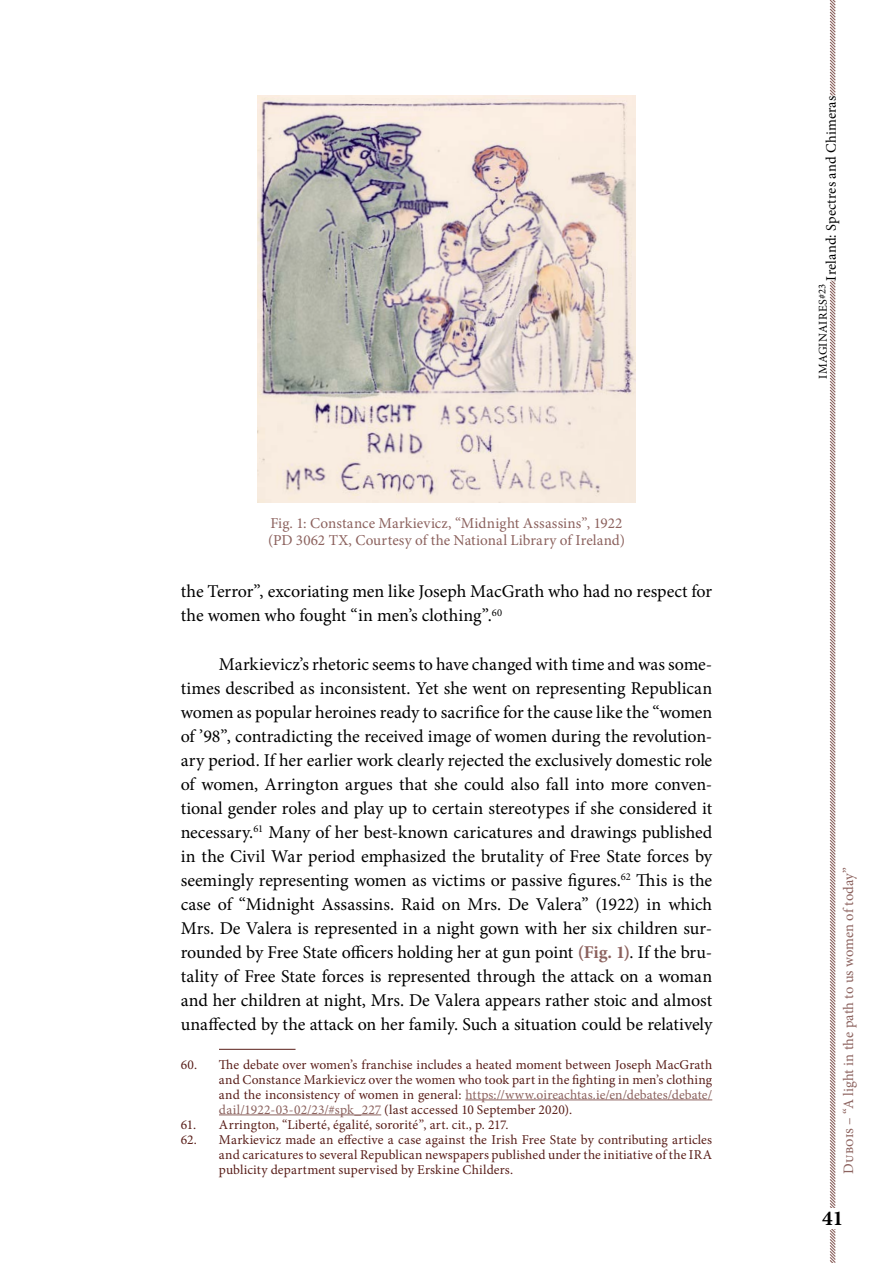
<style>
.page{position:relative;width:893px;height:1263px;background:#fff}
.page>*{position:absolute;margin:0;border:0;box-sizing:border-box;transform-origin:0 0}
.t1{font:700 21.15px "Minion Pro";color:#000}
.EPI_Normal{font:18px/24px "Minion Pro";letter-spacing:-.005em;color:#000}
.EPI_Notes{font:15.15px "Minion Pro";letter-spacing:.005em;color:#8c625e}
.t2{font:14.55px "Minion Pro";color:#8c625e}
.t3{font:14.55px "Minion Pro";letter-spacing:.01em;color:#000}
.EPI_Notes-2{font:13.5px/15px "Minion Pro";letter-spacing:.01em;color:#591e19;text-align:justify}
.t4{font:12px "Minion Pro";letter-spacing:.025em;color:#000}
.s1{font-weight:700;color:#8c625e}
.s2{color:#8c625e}
.s3{font-size:10.5px}
</style>
<div class="page">
<svg style="left:829px;top:0;width:7px;height:1263px"></svg>
<div style="left:824px;top:96px;width:27px;height:184px;background:#fff"></div>
<div style="left:823px;top:1208px;width:19px;height:21px;background:#fff"></div>
<hr style="left:219px;top:1049px;width:77px;height:1px;background:#591e19">
<hr style="left:465px;top:1099px;width:247px;height:1px;background:#8c625e">
<hr style="left:219px;top:1114px;width:162px;height:1px;background:#8c625e">
<img style="left:258px;top:96px;width:377px;height:406px">
<p class="EPI_Notes" style="left:270px;top:513px;width:354px">Fig. 1: Constance Markievicz, “Midnight Assassins”, 1922</p>
<p class="EPI_Notes" style="left:268px;top:529px;width:358px">(PD 3062 TX, Courtesy of the National Library of Ireland)</p>
<p class="EPI_Normal" style="left:181px;top:580px;width:533px">the Terror”, excoriating men like Joseph MacGrath who had no respect for the women who fought “in men’s clothing”.<sup>60</sup></p>
<p class="EPI_Normal" style="left:181px;top:652px;width:533px;text-align:justify;text-indent:38px">Markievicz’s rhetoric seems to have changed with time and was some&shy;times described as inconsistent. Yet she went on representing Republican women as popular heroines ready to sacrifice for the cause like the “women of ’98”, contradicting the received image of women during the revolution&shy;ary period. If her earlier work clearly rejected the exclusively domestic role of women, Arrington argues that she could also fall into more conven&shy;tional gender roles and play up to certain stereotypes if she considered it necessary.<sup>61</sup> Many of her best-known caricatures and drawings published in the Civil War period emphasized the brutality of Free State forces by seemingly representing women as victims or passive figures.<sup>62</sup> This is the case of “Midnight Assassins. Raid on Mrs. De Valera” (1922) in which Mrs. De Valera is represented in a night gown with her six children sur&shy;rounded by Free State officers holding her at gun point <span class="s1">(Fig. 1)</span>. If the bru&shy;tality of Free State forces is represented through the attack on a woman and her children at night, Mrs. De Valera appears rather stoic and almost unaffected by the attack on her family. Such a situation could be relatively</p>
<p class="EPI_Notes-2" style="left:219px;top:1057px;width:495px;text-indent:-38px">60. The debate over women’s franchise includes a heated moment between Joseph MacGrath and Constance Markievicz over the women who took part in the fighting in men’s clothing and the inconsistency of women in general: <span class="s2">https://www.oireachtas.ie/en/debates/debate/ dail/1922-03-02/23/#spk_227</span> (last accessed 10 September 2020).</p>
<p class="EPI_Notes-2" style="left:181px;top:1117px;width:329px">61. Arrington, “Liberté, égalité, sororité”, art. cit., p. 217.</p>
<p class="EPI_Notes-2" style="left:219px;top:1132px;width:495px;text-indent:-38px">62. Markievicz made an effective a case against the Irish Free State by contributing articles and caricatures to several Republican newspapers published under the initiative of the IRA publicity department supervised by Erskine Childers.</p>
<p class="t3" style="left:821px;top:280px;width:186px;rotate:-90deg">Ireland: Spectres and Chimeras</p>
<p class="t4" style="left:815px;top:379px;width:96px;rotate:-90deg">IMAGINAIRES<span class="s3">#23</span></p>
<p class="t2" style="left:839px;top:1173px;width:308px;rotate:-90deg">Dubois – “A light in the path to us women of today”</p>
<p class="t1" style="left:822px;top:1203px;width:23px">41</p>
</div>
